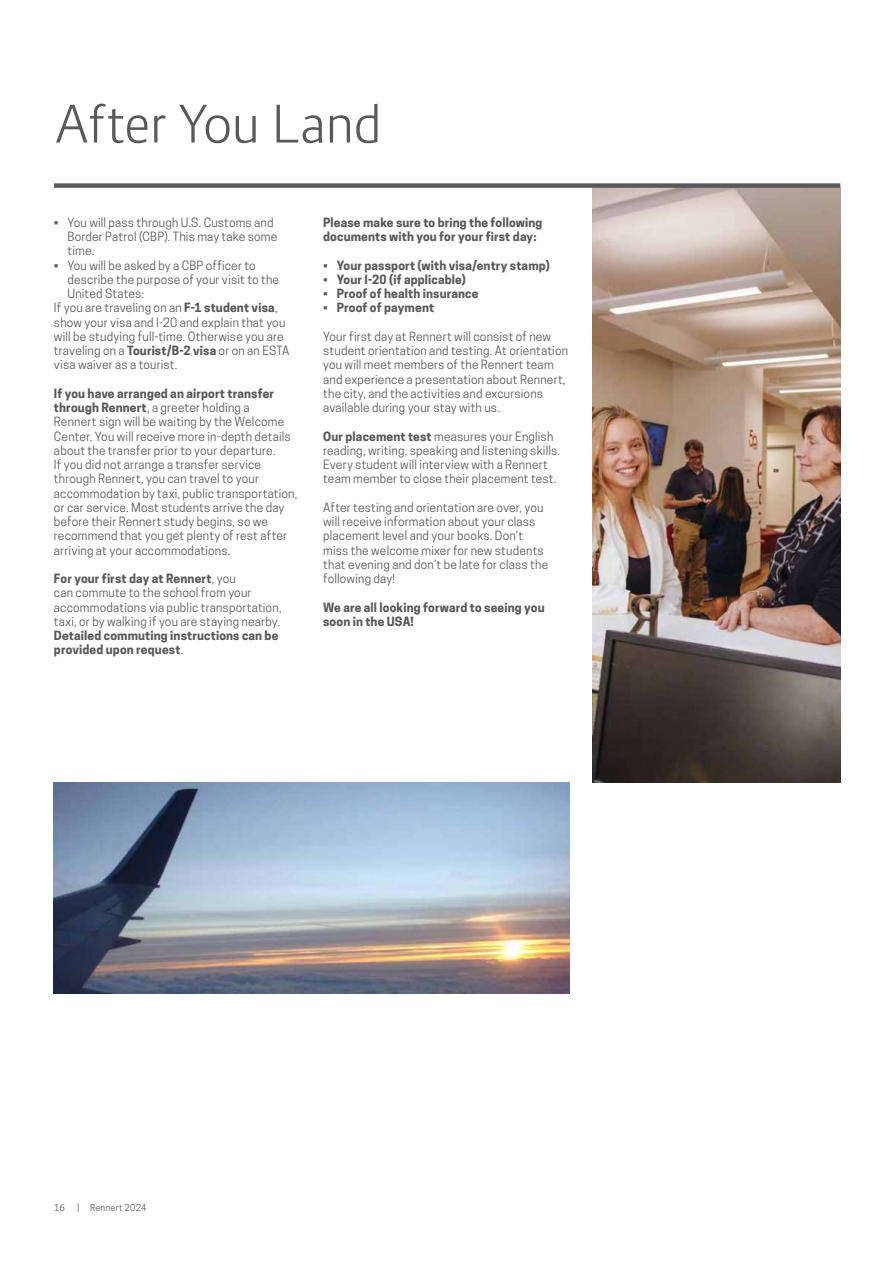
<style>
.page{position:relative;width:893px;height:1263px;background:#fff}
.page>*{position:absolute;margin:0;border:0;box-sizing:border-box;transform-origin:0 0}
.t1{font:300 51px "Route 159";letter-spacing:-.02em;color:#58595b}
.t2{font:12px/14.2px "Cooper Hewitt";letter-spacing:.015em;color:#58595b}
.t3{font:700 12px/14.2px "Cooper Hewitt";letter-spacing:.01em;color:#58595b}
.t4{font:9px "Cooper Hewitt";letter-spacing:.025em;color:#58595b}
.s1{font-weight:700}
.s2{font-weight:400}
</style>
<div class="page">
<img style="left:592px;top:188px;width:248px;height:594px">
<img style="left:54px;top:782px;width:516px;height:211px">
<div style="left:54px;top:183px;width:786px;height:5px;background:#58595b"></div>
<h1 class="t1" style="left:55px;top:103px;width:329px">After You Land</h1>
<p class="t2" style="left:67px;top:216px;width:211px;text-indent:-14px">• You will pass through U.S. Customs and<br>Border Patrol (CBP). This may take some time.</p>
<p class="t2" style="left:54px;top:259px;width:203px">• You will be asked by a CBP officer to</p>
<p class="t2" style="left:67px;top:273px;width:213px">describe the purpose of your visit to the</p>
<p class="t2" style="left:67px;top:287px;width:78px">United States:</p>
<p class="t2" style="left:54px;top:301px;width:225px">If you are traveling on an <span class="s1">F-1 student visa</span>,</p>
<p class="t2" style="left:54px;top:316px;width:233px">show your visa and I-20 and explain that you</p>
<p class="t2" style="left:54px;top:330px;width:231px">will be studying full-time. Otherwise you are</p>
<p class="t2" style="left:54px;top:344px;width:237px">traveling on a <span class="s1">Tourist/B-2 visa</span> or on an ESTA</p>
<p class="t2" style="left:54px;top:358px;width:125px">visa waiver as a tourist.</p>
<p class="t2" style="left:54px;top:387px;width:245px"><span class="s1">If you have arranged an airport transfer through Rennert</span>, a greeter holding a<br>Rennert sign will be waiting by the Welcome Center. You will receive more in-depth details about the transfer prior to your departure.<br>If you did not arrange a transfer service through Rennert, you can travel to your accommodation by taxi, public transportation, or car service. Most students arrive the day before their Rennert study begins, so we recommend that you get plenty of rest after arriving at your accommodations.</p>
<p class="t2" style="left:54px;top:572px;width:229px"><span class="s1">For your first day at Rennert</span>, you<br>can commute to the school from your accommodations via public transportation, taxi, or by walking if you are staying nearby.</p>
<p class="t3" style="left:54px;top:629px;width:226px">Detailed commuting instructions can be provided upon request<span class="s2">.</span></p>
<p class="t3" style="left:323px;top:216px;width:221px">Please make sure to bring the following documents with you for your first day:</p>
<p class="t3" style="left:323px;top:259px;width:228px"><span class="s2">•</span> Your passport (with visa/entry stamp)</p>
<p class="t3" style="left:323px;top:273px;width:144px"><span class="s2">•</span> Your I-20 (if applicable)</p>
<p class="t3" style="left:323px;top:287px;width:157px"><span class="s2">•</span> Proof of health insurance</p>
<p class="t3" style="left:323px;top:301px;width:113px"><span class="s2">•</span> Proof of payment</p>
<p class="t2" style="left:323px;top:330px;width:246px">Your first day at Rennert will consist of new student orientation and testing. At orientation you will meet members of the Rennert team and experience a presentation about Rennert, the city, and the activities and excursions available during your stay with us.</p>
<p class="t2" style="left:323px;top:430px;width:239px"><span class="s1">Our placement test</span> measures your English reading, writing, speaking and listening skills.<br>Every student will interview with a Rennert team member to close their placement test.</p>
<p class="t2" style="left:323px;top:501px;width:227px">After testing and orientation are over, you will receive information about your class placement level and your books. Don’t miss the welcome mixer for new students that evening and don’t be late for class the following day!</p>
<p class="t3" style="left:323px;top:601px;width:223px">We are all looking forward to seeing you soon in the USA!</p>
<p class="t4" style="left:54px;top:1203px;width:12px">16</p>
<p class="t4" style="left:77px;top:1203px;width:70px">| Rennert 2024</p>
</div>
